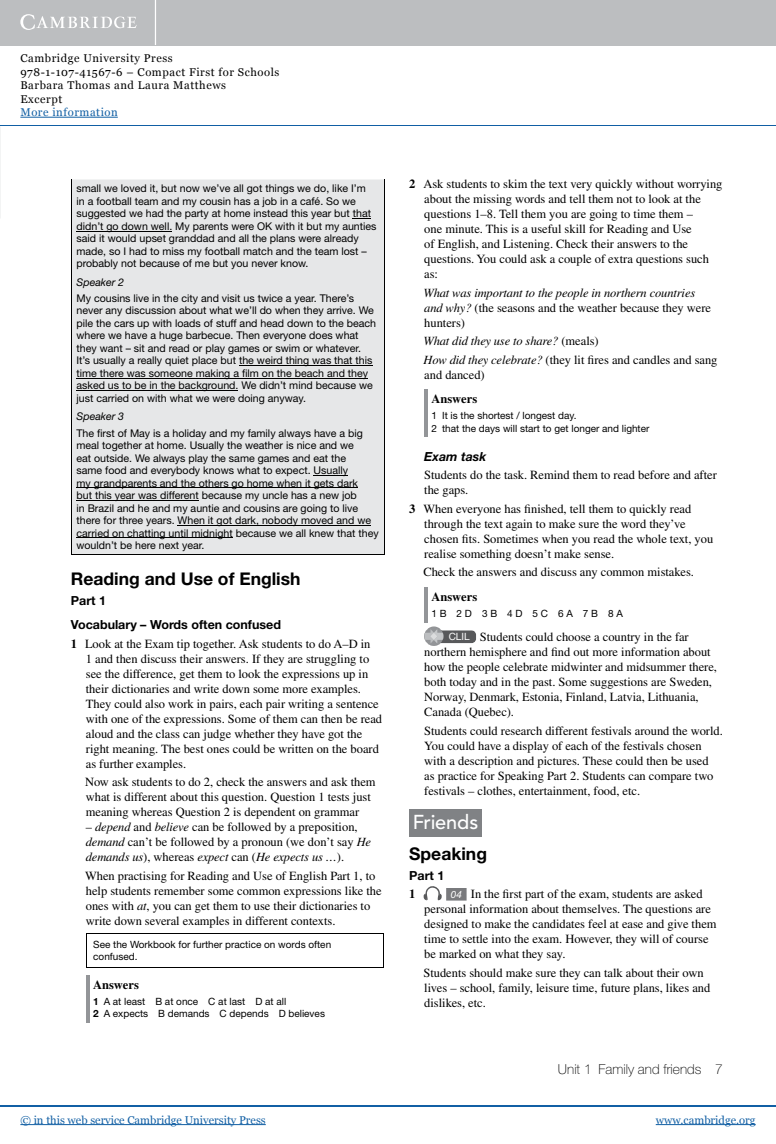
<style>
.page{position:relative;width:776px;height:1144px;background:#fff}
.page>*{position:absolute;margin:0;border:0;box-sizing:border-box;transform-origin:0 0}
.t1{font:500 20px "Avenir LT Std";letter-spacing:-.01em;color:#fff}
.t2{font:700 17.5px "Helvetica Neue LT Std";color:#000}
.t3{font:100 13.75px "Helvetica Neue LT Std";color:#000}
.t4{font:12.5px/15px "Times LT Std";color:#000}
.t5{font:italic 12.5px/15px "Times LT Std";letter-spacing:-.01em;color:#000}
.t6{font:700 12.5px/23.5px "Helvetica Neue LT Std";color:#000}
.t7{font:700 12.5px "Times LT Std";color:#000}
.t8{font:italic 700 12.5px "Helvetica Neue LT Std";color:#000}
.t9{font:11.25px/13.4px "Georgia";letter-spacing:.05em;color:#000}
.t10{font:11.25px "Georgia";color:#115fa4}
.t11{font:11.25px "Georgia";letter-spacing:.05em;color:#115fa4}
.t12{font:10.62px/12.5px "Helvetica Neue LT Std";color:#000}
.t13{font:italic 10.62px "Helvetica Neue LT Std";color:#000}
.t14{font:10px/12.5px "Helvetica Neue LT Std";color:#000}
.s1{font-weight:700}
.s2{font-style:italic}
.s3{font-style:normal}
.s4{font-family:"Helvetica Neue LT Std";font-size:10px;color:#fff}
.s5{font-family:"Helvetica Neue LT Std";font-style:italic;font-size:10px;color:#fff}
</style>
<div class="page">
<div style="left:0;top:0;width:776px;height:45px;background:#bcbec0"></div>
<hr style="left:155px;top:0;width:1px;height:45px;background:#fff">
<svg style="left:20px;top:14px;width:117px;height:16px"></svg>
<hr style="left:20px;top:117px;width:98px;height:1px;background:#115fa4">
<hr style="left:0;top:125px;width:776px;height:1px;background:#115fa4">
<hr style="left:0;top:1104px;width:776px;height:1px;background:#115fa4">
<hr style="left:20px;top:1124px;width:246px;height:1px;background:#115fa4">
<hr style="left:656px;top:1124px;width:100px;height:1px;background:#115fa4">
<div style="left:72px;top:179px;width:312px;height:375px;background:#e6e7e8"></div>
<hr style="left:71px;top:179px;width:1px;height:94px;background:#000">
<hr style="left:71px;top:273px;width:1px;height:134px;background:#000">
<hr style="left:71px;top:407px;width:1px;height:147px;background:#000">
<hr style="left:384px;top:179px;width:1px;height:94px;background:#000">
<hr style="left:384px;top:273px;width:1px;height:134px;background:#000">
<hr style="left:384px;top:407px;width:1px;height:147px;background:#000">
<hr style="left:71px;top:554px;width:313px;height:1px;background:#000">
<svg style="left:353px;top:218px;width:18px;height:1px"></svg>
<hr style="left:76px;top:231px;width:96px;height:1px;background:#000">
<hr style="left:239px;top:365px;width:133px;height:1px;background:#000">
<hr style="left:76px;top:378px;width:292px;height:1px;background:#000">
<hr style="left:76px;top:390px;width:162px;height:1px;background:#000">
<hr style="left:314px;top:475px;width:34px;height:1px;background:#000">
<hr style="left:76px;top:487px;width:282px;height:1px;background:#000">
<hr style="left:76px;top:500px;width:123px;height:1px;background:#000">
<hr style="left:178px;top:525px;width:193px;height:1px;background:#000">
<hr style="left:76px;top:537px;width:157px;height:1px;background:#000">
<hr style="left:86px;top:933px;width:298px;height:1px;background:#000">
<hr style="left:86px;top:933px;width:1px;height:33px;background:#000">
<hr style="left:383px;top:933px;width:1px;height:33px;background:#000">
<hr style="left:86px;top:966px;width:298px;height:1px;background:#000">
<hr style="left:86px;top:974px;width:4px;height:48px;background:#939598">
<div style="left:409px;top:808px;width:73px;height:28px;background:#808285"></div>
<hr style="left:424px;top:389px;width:4px;height:48px;background:#939598">
<hr style="left:424px;top:587px;width:4px;height:35px;background:#939598">
<svg style="left:424px;top:626px;width:52px;height:19px"></svg>
<svg style="left:423px;top:886px;width:44px;height:15px"></svg>
<p class="t9" style="left:20px;top:52px;width:261px">Cambridge University Press<br>978-1-107-41567-6 – Compact First for Schools<br>Barbara Thomas and Laura Matthews<br>Excerpt</p>
<p class="t11" style="left:20px;top:105px;width:99px">More information</p>
<p class="t12" style="left:76px;top:182px;width:302px">small we loved it, but now we’ve all got things we do, like I’m in a football team and my cousin has a job in a café. So we suggested we had the party at home instead this year but that didn’t go down well. My parents were OK with it but my aunties said it would upset granddad and all the plans were already made, so I had to miss my football match and the team lost – probably not because of me but you never know.</p>
<p class="t13" style="left:76px;top:275px;width:49px">Speaker 2</p>
<p class="t12" style="left:76px;top:292px;width:301px">My cousins live in the city and visit us twice a year. There’s never any discussion about what we’ll do when they arrive. We pile the cars up with loads of stuff and head down to the beach where we have a huge barbecue. Then everyone does what they want – sit and read or play games or swim or whatever.<br>It’s usually a really quiet place but the weird thing was that this time there was someone making a film on the beach and they asked us to be in the background. We didn’t mind because we just carried on with what we were doing anyway.</p>
<p class="t13" style="left:76px;top:410px;width:49px">Speaker 3</p>
<p class="t12" style="left:76px;top:426px;width:304px">The first of May is a holiday and my family always have a big meal together at home. Usually the weather is nice and we<br>eat outside. We always play the same games and eat the<br>same food and everybody knows what to expect. Usually<br>my grandparents and the others go home when it gets dark<br>but this year was different because my uncle has a new job<br>in Brazil and he and my auntie and cousins are going to live there for three years. When it got dark, nobody moved and we carried on chatting until midnight because we all knew that they wouldn’t be here next year.</p>
<h2 class="t2" style="left:71px;top:568px;width:231px">Reading and Use of English</h2>
<p class="t6" style="left:71px;top:588px;width:212px">Part 1<br>Vocabulary – Words often confused</p>
<p class="t4" style="left:86px;top:635px;width:298px;text-indent:-15px"><span class="s1">1</span> Look at the Exam tip together. Ask students to do A–D in<br>1 and then discuss their answers. If they are struggling to see the difference, get them to look the expressions up in their dictionaries and write down some more examples.<br>They could also work in pairs, each pair writing a sentence with one of the expressions. Some of them can then be read aloud and the class can judge whether they have got the right meaning. The best ones could be written on the board as further examples.</p>
<p class="t4" style="left:85px;top:774px;width:292px">Now ask students to do 2, check the answers and ask them what is different about this question. Question 1 tests just meaning whereas Question 2 is dependent on grammar</p>
<p class="t4" style="left:86px;top:819px;width:287px">– <span class="s2">depend</span> and <span class="s2">believe</span> can be followed by a preposition, <span class="s2">demand</span> can’t be followed by a pronoun (we don’t say <span class="s2">He demands us</span>), whereas <span class="s2">expect</span> can (<span class="s2">He expects us …</span>).</p>
<p class="t4" style="left:85px;top:867px;width:298px">When practising for Reading and Use of English Part 1, to help students remember some common expressions like the ones with <span class="s2">at</span>, you can get them to use their dictionaries to write down several examples in different contexts.</p>
<p class="t14" style="left:93px;top:937px;width:239px">See the Workbook for further practice on words often confused.</p>
<p class="t7" style="left:93px;top:976px;width:47px">Answers</p>
<p class="t14" style="left:93px;top:994px;width:233px"><span class="s1">1</span> A at least B at once C at last D at all<br><span class="s1">2</span> A expects B demands C depends D believes</p>
<p class="t4" style="left:424px;top:176px;width:300px;text-indent:-15px"><span class="s1">2</span> Ask students to skim the text very quickly without worrying about the missing words and tell them not to look at the questions 1–8. Tell them you are going to time them –<br>one minute. This is a useful skill for Reading and Use<br>of English, and Listening. Check their answers to the questions. You could ask a couple of extra questions such as:</p>
<p class="t5" style="left:423px;top:285px;width:289px">What was important to the people in northern countries and why? <span class="s3">(the seasons and the weather because they were hunters)</span></p>
<p class="t5" style="left:423px;top:332px;width:296px;line-height:18.5px">What did they use to share? <span class="s3">(meals)<br></span>How did they celebrate? <span class="s3">(they lit fires and candles and sang</span></p>
<p class="t4" style="left:424px;top:367px;width:62px">and danced)</p>
<p class="t7" style="left:431px;top:391px;width:47px">Answers</p>
<p class="t14" style="left:431px;top:409px;width:220px">1 It is the shortest / longest day.<br>2 that the days will start to get longer and lighter</p>
<p class="t8" style="left:424px;top:448px;width:64px">Exam task</p>
<p class="t4" style="left:424px;top:467px;width:294px">Students do the task. Remind them to read before and after the gaps.</p>
<p class="t4" style="left:424px;top:501px;width:291px;text-indent:-15px"><span class="s1">3</span> When everyone has finished, tell them to quickly read through the text again to make sure the word they’ve chosen fits. Sometimes when you read the whole text, you realise something doesn’t make sense.</p>
<p class="t4" style="left:423px;top:564px;width:272px">Check the answers and discuss any common mistakes.</p>
<p class="t7" style="left:431px;top:589px;width:47px">Answers</p>
<p class="t14" style="left:431px;top:607px;width:193px">1 B 2 D 3 B 4 D 5 C 6 A 7 B 8 A</p>
<p class="t4" style="left:424px;top:629px;width:294px;text-indent:24px"><span class="s4">CLIL</span> Students could choose a country in the far northern hemisphere and find out more information about how the people celebrate midwinter and midsummer there, both today and in the past. Some suggestions are Sweden, Norway, Denmark, Estonia, Finland, Latvia, Lithuania, Canada (Quebec).</p>
<p class="t4" style="left:424px;top:722px;width:300px">Students could research different festivals around the world.<br>You could have a display of each of the festivals chosen with a description and pictures. These could then be used<br>as practice for Speaking Part 2. Students can compare two festivals – clothes, entertainment, food, etc.</p>
<h1 class="t1" style="left:413px;top:810px;width:67px">Friends</h1>
<h2 class="t2" style="left:409px;top:842px;width:79px">Speaking</h2>
<p class="t6" style="left:409px;top:863px;width:37px">Part 1</p>
<p class="t7" style="left:409px;top:886px;width:8px">1</p>
<p class="t4" style="left:424px;top:886px;width:294px;text-indent:27px"><span class="s5">04</span> In the first part of the exam, students are asked personal information about themselves. The questions are designed to make the candidates feel at ease and give them time to settle into the exam. However, they will of course be marked on what they say.</p>
<p class="t4" style="left:423px;top:965px;width:288px">Students should make sure they can talk about their own lives – school, family, leisure time, future plans, likes and dislikes, etc.</p>
<p class="t3" style="left:558px;top:1061px;width:166px">Unit 1 Family and friends 7</p>
<p class="t10" style="left:20px;top:1112px;width:247px">© in this web service Cambridge University Press</p>
<p class="t10" style="left:656px;top:1112px;width:101px">www.cambridge.org</p>
</div>
